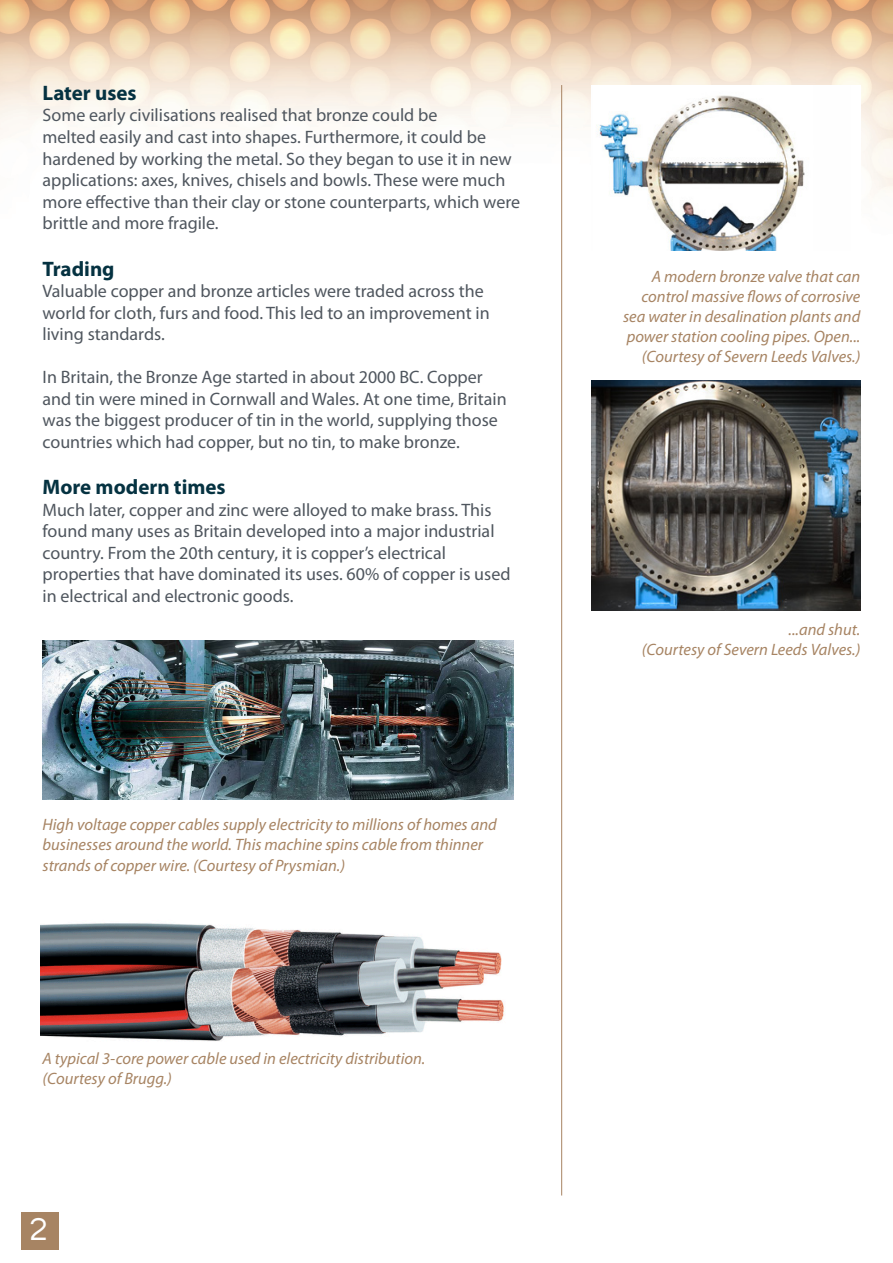
<style>
.page{position:relative;width:893px;height:1263px;background:#fff}
.page>*{position:absolute;margin:0;border:0;box-sizing:border-box;transform-origin:0 0}
.t1{font:33px "Questrial";color:#fff}
.t2{font:700 21px "Myriad Pro";color:#053241}
.t3{font:18px/21.6px "Myriad Pro";color:#4f565e}
.t4{font:italic 16.5px/19.8px "Myriad Pro";color:#a78463}
</style>
<div class="page">
<img style="left:0;top:0;width:893px;height:301px">
<div style="left:21px;top:1212px;width:38px;height:38px;background:#a78463"></div>
<hr style="left:561px;top:85px;width:1px;height:1110px;background:#a78463">
<img style="left:592px;top:381px;width:268px;height:229px">
<img style="left:592px;top:85px;width:268px;height:165px">
<img style="left:40px;top:923px;width:464px;height:118px">
<img style="left:43px;top:640px;width:470px;height:160px">
<p class="t2" style="left:43px;top:79px;width:96px">Later uses</p>
<p class="t3" style="left:43px;top:104px;width:479px">Some early civilisations realised that bronze could be<br>melted easily and cast into shapes. Furthermore, it could be hardened by working the metal. So they began to use it in new applications: axes, knives, chisels and bowls. These were much more effective than their clay or stone counterparts, which were brittle and more fragile.</p>
<p class="t2" style="left:43px;top:255px;width:74px">Trading</p>
<p class="t3" style="left:43px;top:280px;width:449px">Valuable copper and bronze articles were traded across the world for cloth, furs and food. This led to an improvement in living standards.</p>
<p class="t3" style="left:43px;top:366px;width:466px">In Britain, the Bronze Age started in about 2000 BC. Copper and tin were mined in Cornwall and Wales. At one time, Britain was the biggest producer of tin in the world, supplying those countries which had copper, but no tin, to make bronze.</p>
<p class="t2" style="left:43px;top:473px;width:185px">More modern times</p>
<p class="t3" style="left:43px;top:498px;width:469px">Much later, copper and zinc were alloyed to make brass. This found many uses as Britain developed into a major industrial country. From the 20th century, it is copper’s electrical properties that have dominated its uses. 60% of copper is used in electrical and electronic goods.</p>
<p class="t4" style="left:43px;top:814px;width:456px">High voltage copper cables supply electricity to millions of homes and businesses around the world. This machine spins cable from thinner</p>
<p class="t4" style="left:43px;top:856px;width:304px">strands of copper wire. (Courtesy of Prysmian.)</p>
<p class="t4" style="left:43px;top:1048px;width:384px">A typical 3-core power cable used in electricity distribution.</p>
<p class="t4" style="left:43px;top:1068px;width:131px">(Courtesy of Brugg.)</p>
<h1 class="t1" style="left:29px;top:1213px;width:20px">2</h1>
<p class="t4" style="left:652px;top:267px;width:210px">A modern bronze valve that can</p>
<p class="t4" style="left:641px;top:286px;width:220px">control massive flows of corrosive</p>
<p class="t4" style="left:623px;top:306px;width:239px">sea water in desalination plants and</p>
<p class="t4" style="left:627px;top:326px;width:235px">power station cooling pipes. Open...</p>
<p class="t4" style="left:642px;top:346px;width:220px">(Courtesy of Severn Leeds Valves.)</p>
<p class="t4" style="left:789px;top:620px;width:73px">...and shut.</p>
<p class="t4" style="left:642px;top:639px;width:220px">(Courtesy of Severn Leeds Valves.)</p>
</div>
